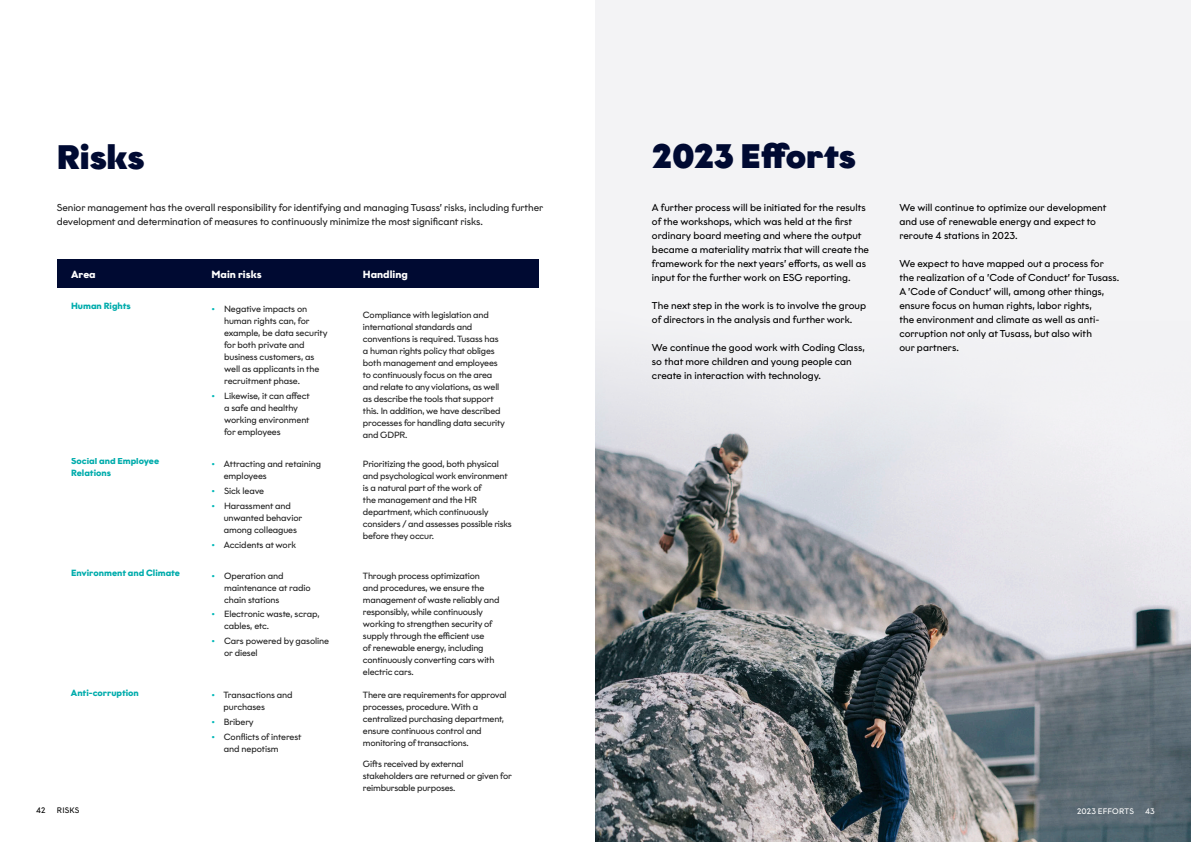
<style>
.page{position:relative;width:1191px;height:842px;background:#fff}
.page>*{position:absolute;margin:0;border:0;box-sizing:border-box;transform-origin:0 0}
.t1{font:900 34px "Graphit";letter-spacing:-.005em;color:#000a32}
.t2{font:700 10.3px "Graphit";color:#fff}
.t3{font:10px/14px "Graphit";color:#000}
.t4{font:10px/14px "Graphit";letter-spacing:-.005em;color:#212121}
.t5{font:9px/12px "Graphit";letter-spacing:-.02em;color:#212121}
.t6{font:700 9px/12px "Graphit";color:#00acac}
.t7{font:8px "Graphit";letter-spacing:.025em;color:#fff}
.t8{font:8px "Graphit";letter-spacing:.02em;color:#000}
.s1{color:#00b7b7}
</style>
<div class="page">
<img style="left:595px;top:749px;width:596px;height:93px">
<svg style="left:595px;top:0;width:596px;height:749px;fill:#f0f0f3"></svg>
<div style="left:57px;top:260px;width:138px;height:28px;background:#000a32"></div>
<div style="left:197px;top:260px;width:150px;height:28px;background:#000a32"></div>
<div style="left:349px;top:260px;width:190px;height:28px;background:#000a32"></div>
<h1 class="t1" style="left:57px;top:136px;width:89px">Risks</h1>
<p class="t4" style="left:57px;top:200px;width:488px">Senior management has the overall responsibility for identifying and managing Tusass’ risks, including further development and determination of measures to continuously minimize the most significant risks.</p>
<p class="t2" style="left:71px;top:268px;width:26px">Area</p>
<p class="t2" style="left:212px;top:268px;width:51px">Main risks</p>
<p class="t2" style="left:363px;top:268px;width:46px">Handling</p>
<p class="t6" style="left:71px;top:299px;width:61px">Human Rights</p>
<p class="t5" style="left:224px;top:302px;width:105px;text-indent:-12px"><span class="s1">•</span> Negative impacts on human rights can, for example, be data security for both private and business customers, as well as applicants in the recruitment phase.</p>
<p class="t5" style="left:224px;top:389px;width:87px;text-indent:-12px"><span class="s1">•</span> Likewise, it can affect a safe and healthy working environment for employees</p>
<p class="t5" style="left:363px;top:308px;width:144px">Compliance with legislation and international standards and conventions is required. Tusass has a human rights policy that obliges both management and employees to continuously focus on the area and relate to any violations, as well as describe the tools that support this. In addition, we have described processes for handling data security and GDPR.</p>
<p class="t6" style="left:71px;top:455px;width:90px">Social and Employee<br>Relations</p>
<p class="t6" style="left:71px;top:566px;width:110px">Environment and Climate</p>
<p class="t6" style="left:71px;top:686px;width:70px">Anti-corruption</p>
<p class="t5" style="left:224px;top:458px;width:99px;text-indent:-12px"><span class="s1">•</span> Attracting and retaining employees</p>
<p class="t5" style="left:212px;top:485px;width:54px"><span class="s1">•</span> Sick leave</p>
<p class="t5" style="left:224px;top:499px;width:80px;text-indent:-12px"><span class="s1">•</span> Harassment and unwanted behavior among colleagues</p>
<p class="t5" style="left:212px;top:538px;width:86px"><span class="s1">•</span> Accidents at work</p>
<p class="t5" style="left:224px;top:569px;width:88px;text-indent:-12px"><span class="s1">•</span> Operation and maintenance at radio chain stations</p>
<p class="t5" style="left:224px;top:608px;width:97px;text-indent:-12px"><span class="s1">•</span> Electronic waste, scrap, cables, etc.</p>
<p class="t5" style="left:224px;top:635px;width:106px;text-indent:-12px"><span class="s1">•</span> Cars powered by gasoline or diesel</p>
<p class="t5" style="left:224px;top:689px;width:71px;text-indent:-12px"><span class="s1">•</span> Transactions and purchases</p>
<p class="t5" style="left:211px;top:716px;width:44px"><span class="s1">•</span> Bribery</p>
<p class="t5" style="left:224px;top:731px;width:79px;text-indent:-12px"><span class="s1">•</span> Conflicts of interest and nepotism</p>
<p class="t5" style="left:363px;top:458px;width:150px">Prioritizing the good, both physical and psychological work environment is a natural part of the work of<br>the management and the HR department, which continuously considers / and assesses possible risks before they occur.</p>
<p class="t5" style="left:363px;top:569px;width:138px">Through process optimization<br>and procedures, we ensure the management of waste reliably and responsibly, while continuously working to strengthen security of supply through the efficient use<br>of renewable energy, including continuously converting cars with electric cars.</p>
<p class="t5" style="left:363px;top:689px;width:145px">There are requirements for approval processes, procedure. With a centralized purchasing department, ensure continuous control and monitoring of transactions.</p>
<p class="t5" style="left:363px;top:757px;width:150px">Gifts received by external stakeholders are returned or given for reimbursable purposes.</p>
<h1 class="t1" style="left:652px;top:134px;width:205px">2023 Efforts</h1>
<p class="t3" style="left:652px;top:200px;width:219px">A further process will be initiated for the results of the workshops, which was held at the first ordinary board meeting and where the output became a materiality matrix that will create the framework for the next years’ efforts, as well as input for the further work on ESG reporting.</p>
<p class="t3" style="left:652px;top:298px;width:216px">The next step in the work is to involve the group of directors in the analysis and further work.</p>
<p class="t3" style="left:652px;top:340px;width:214px">We continue the good work with Coding Class, so that more children and young people can create in interaction with technology.</p>
<p class="t3" style="left:899px;top:200px;width:209px">We will continue to optimize our development and use of renewable energy and expect to reroute 4 stations in 2023.</p>
<p class="t3" style="left:899px;top:256px;width:221px">We expect to have mapped out a process for the realization of a ’Code of Conduct’ for Tusass.<br>A ’Code of Conduct’ will, among other things, ensure focus on human rights, labor rights,<br>the environment and climate as well as anti&shy;corruption not only at Tusass, but also with<br>our partners.</p>
<p class="t8" style="left:36px;top:805px;width:11px">42</p>
<p class="t7" style="left:1077px;top:806px;width:58px">2023 EFFORTS</p>
<p class="t7" style="left:1145px;top:806px;width:11px">43</p>
<p class="t8" style="left:57px;top:805px;width:24px">RISKS</p>
</div>
